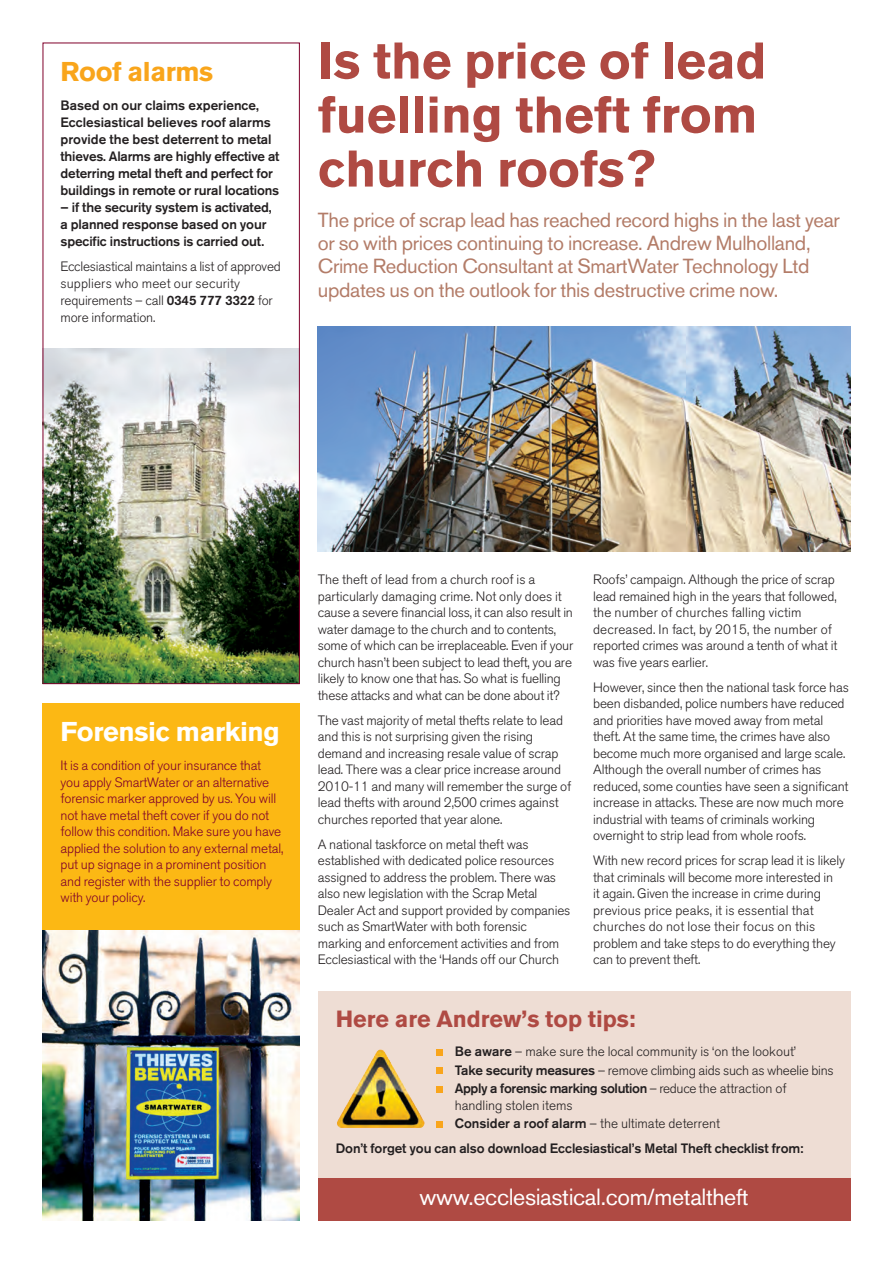
<style>
.page{position:relative;width:893px;height:1263px;background:#fff}
.page>*{position:absolute;margin:0;border:0;box-sizing:border-box;transform-origin:0 0}
.t1{font:700 51px/54px "Akzidenz Grotesk BQ";color:#af4a43}
.t2{font:700 27px "Akzidenz Grotesk BQ";letter-spacing:-.015em;color:#fff}
.t3{font:700 27px "Akzidenz Grotesk BQ";letter-spacing:-.015em;color:#f9a51b}
.t4{font:23.25px "Akzidenz Grotesk BQ";letter-spacing:-.015em;color:#fff}
.t5{font:700 23.25px "Akzidenz Grotesk BQ";color:#af4a43}
.t6{font:20.25px/23.2px "Akzidenz Grotesk BQ";letter-spacing:-.015em;color:#b37c68}
.t7{font:300 13.5px/16.5px "Akzidenz Grotesk BQ";letter-spacing:-.01em;color:#231f20}
.t8{font:500 13.5px/17px "Akzidenz Grotesk BQ";letter-spacing:-.01em;color:#231f20}
.t9{font:300 13.5px/16.5px "Akzidenz Grotesk BQ";letter-spacing:-.01em;color:#7f002b}
.s1{font-weight:500}
</style>
<div class="page">
<img style="left:45px;top:349px;width:253px;height:333px">
<div style="left:318px;top:991px;width:532px;height:200px;background:#eeddd4"></div>
<img style="left:318px;top:326px;width:532px;height:226px">
<div style="left:43px;top:43px;width:257px;height:641px;border:1px solid #7f002b"></div>
<img style="left:43px;top:930px;width:257px;height:290px">
<div style="left:436px;top:1121px;width:6px;height:7px;background:#f9a51b"></div>
<svg style="left:436px;top:1086px;width:6px;height:6px"></svg>
<div style="left:436px;top:1067px;width:6px;height:7px;background:#f9a51b"></div>
<svg style="left:436px;top:1049px;width:6px;height:6px"></svg>
<img style="left:337px;top:1049px;width:87px;height:79px">
<div style="left:318px;top:1178px;width:532px;height:42px;background:#af4a43"></div>
<div style="left:43px;top:703px;width:257px;height:227px;background:#fcb814"></div>
<h2 class="t3" style="left:61px;top:62px;width:154px">Roof alarms</h2>
<p class="t8" style="left:61px;top:98px;width:220px">Based on our claims experience, Ecclesiastical believes roof alarms provide the best deterrent to metal thieves. Alarms are highly effective at deterring metal theft and perfect for buildings in remote or rural locations</p>
<p class="t8" style="left:61px;top:200px;width:213px">– if the security system is activated, a planned response based on your specific instructions is carried out.</p>
<p class="t7" style="left:61px;top:260px;width:222px;line-height:17px">Ecclesiastical maintains a list of approved suppliers who meet our security requirements – call <span class="s1">0345 777 3322</span> for more information.</p>
<h1 class="t1" style="left:318px;top:38px;width:450px">Is the price of lead fuelling theft from church roofs?</h1>
<p class="t6" style="left:318px;top:210px;width:524px">The price of scrap lead has reached record highs in the last year or so with prices continuing to increase. Andrew Mulholland, Crime Reduction Consultant at SmartWater Technology Ltd updates us on the outlook for this destructive crime now.</p>
<h2 class="t2" style="left:61px;top:722px;width:221px">Forensic marking</h2>
<p class="t9" style="left:61px;top:759px;width:224px">It is a condition of your insurance that you apply SmartWater or an alternative forensic marker approved by us. You will not have metal theft cover if you do not follow this condition. Make sure you have applied the solution to any external metal, put up signage in a prominent position and register with the supplier to comply with your policy.</p>
<p class="t7" style="left:318px;top:573px;width:257px">The theft of lead from a church roof is a particularly damaging crime. Not only does it cause a severe financial loss, it can also result in water damage to the church and to contents, some of which can be irreplaceable. Even if your church hasn’t been subject to lead theft, you are likely to know one that has. So what is fuelling these attacks and what can be done about it?</p>
<p class="t7" style="left:318px;top:713px;width:255px">The vast majority of metal thefts relate to lead and this is not surprising given the rising demand and increasing resale value of scrap lead. There was a clear price increase around 2010-11 and many will remember the surge of lead thefts with around 2,500 crimes against churches reported that year alone.</p>
<p class="t7" style="left:318px;top:837px;width:254px">A national taskforce on metal theft was established with dedicated police resources assigned to address the problem. There was also new legislation with the Scrap Metal Dealer Act and support provided by companies such as SmartWater with both forensic marking and enforcement activities and from Ecclesiastical with the ‘Hands off our Church</p>
<p class="t7" style="left:593px;top:573px;width:246px">Roofs’ campaign. Although the price of scrap lead remained high in the years that followed, the number of churches falling victim decreased. In fact, by 2015, the number of reported crimes was around a tenth of what it was five years earlier.</p>
<p class="t7" style="left:593px;top:680px;width:257px">However, since then the national task force has been disbanded, police numbers have reduced and priorities have moved away from metal theft. At the same time, the crimes have also become much more organised and large scale.<br>Although the overall number of crimes has reduced, some counties have seen a significant increase in attacks. These are now much more industrial with teams of criminals working overnight to strip lead from whole roofs.</p>
<p class="t7" style="left:593px;top:854px;width:253px">With new record prices for scrap lead it is likely that criminals will become more interested in<br>it again. Given the increase in crime during previous price peaks, it is essential that churches do not lose their focus on this problem and take steps to do everything they can to prevent theft.</p>
<h3 class="t5" style="left:336px;top:1010px;width:301px">Here are Andrew’s top tips:</h3>
<p class="t7" style="left:455px;top:1043px;width:380px;line-height:18.6px"><span class="s1">Be aware</span> – make sure the local community is ‘on the lookout’<br><span class="s1">Take security measures</span> – remove climbing aids such as wheelie bins<br><span class="s1">Apply a forensic marking solution</span> – reduce the attraction of</p>
<p class="t7" style="left:455px;top:1097px;width:267px;line-height:18.6px">handling stolen items<br><span class="s1">Consider a roof alarm</span> – the ultimate deterrent</p>
<p class="t8" style="left:336px;top:1141px;width:469px">Don’t forget you can also download Ecclesiastical’s Metal Theft checklist from:</p>
<h3 class="t4" style="left:420px;top:1188px;width:331px">www.ecclesiastical.com/metaltheft</h3>
</div>
